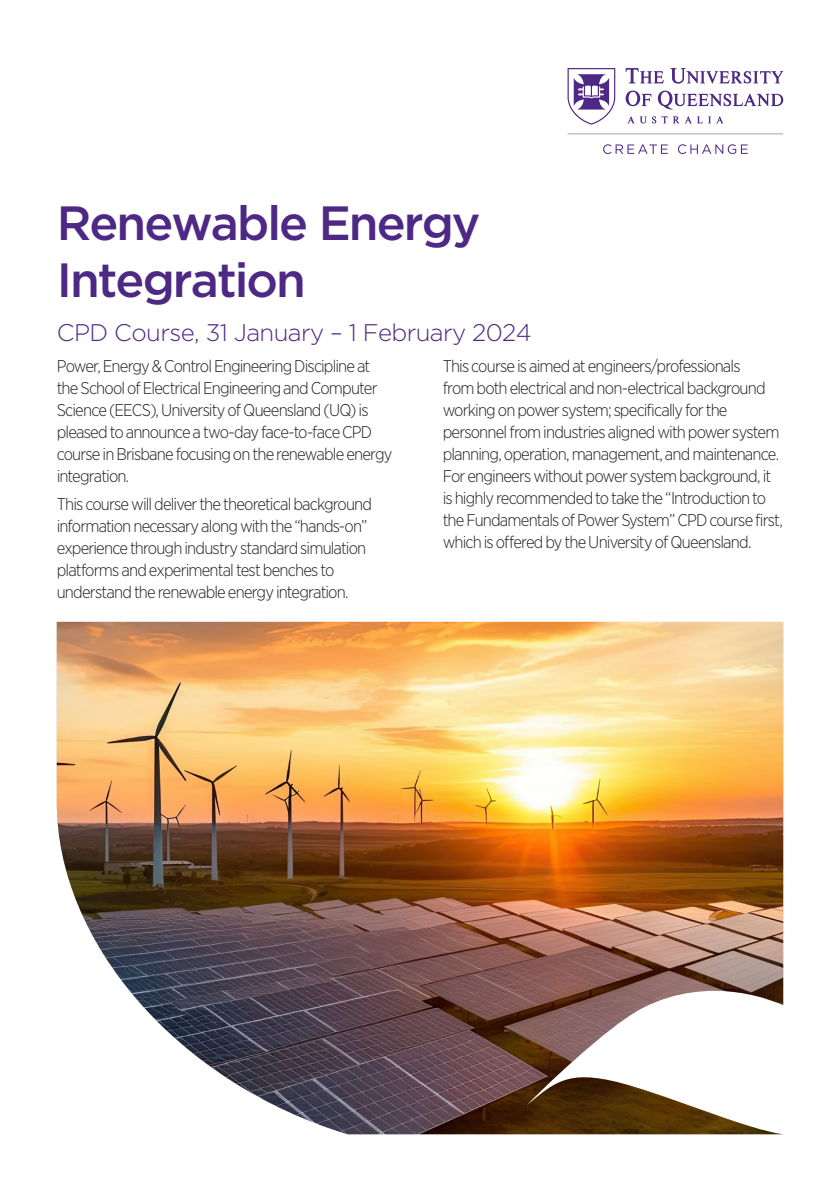
<style>
.page{position:relative;width:840px;height:1191px;background:#fff}
.page>*{position:absolute;margin:0;border:0;box-sizing:border-box;transform-origin:0 0}
.Headline_26_28pt{font:500 48px/57.6px "Gotham";letter-spacing:-.04em;color:#4d2884}
.Headline_26_28pt-2{font:300 24px "Gotham";letter-spacing:-.025em;color:#4d2884}
.Body_copy{font:300 17px/22px "Gotham Narrow";letter-spacing:-.05em;color:#231f20}
</style>
<div class="page">
<svg style="left:567px;top:68px;width:215px;height:86px"></svg>
<img style="left:57px;top:622px;width:725px;height:512px">
<p class="Headline_26_28pt" style="left:57px;top:193px;width:425px">Renewable Energy<br>Integration</p>
<p class="Headline_26_28pt-2" style="left:57px;top:318px;width:476px">CPD Course, 31 January – 1 February 2024</p>
<p class="Body_copy" style="left:57px;top:355px;width:337px">Power, Energy &amp; Control Engineering Discipline at the School of Electrical Engineering and Computer Science (EECS), University of Queensland (UQ) is pleased to announce a two-day face-to-face CPD course in Brisbane focusing on the renewable energy integration.</p>
<p class="Body_copy" style="left:57px;top:492px;width:317px">This course will deliver the theoretical background information necessary along with the “hands-on” experience through industry standard simulation platforms and experimental test benches to understand the renewable energy integration.</p>
<p class="Body_copy" style="left:442px;top:355px;width:341px">This course is aimed at engineers/professionals<br>from both electrical and non-electrical background working on power system; specifically for the personnel from industries aligned with power system planning, operation, management, and maintenance.<br>For engineers without power system background, it is highly recommended to take the “Introduction to the Fundamentals of Power System” CPD course first, which is offered by the University of Queensland.</p>
</div>
